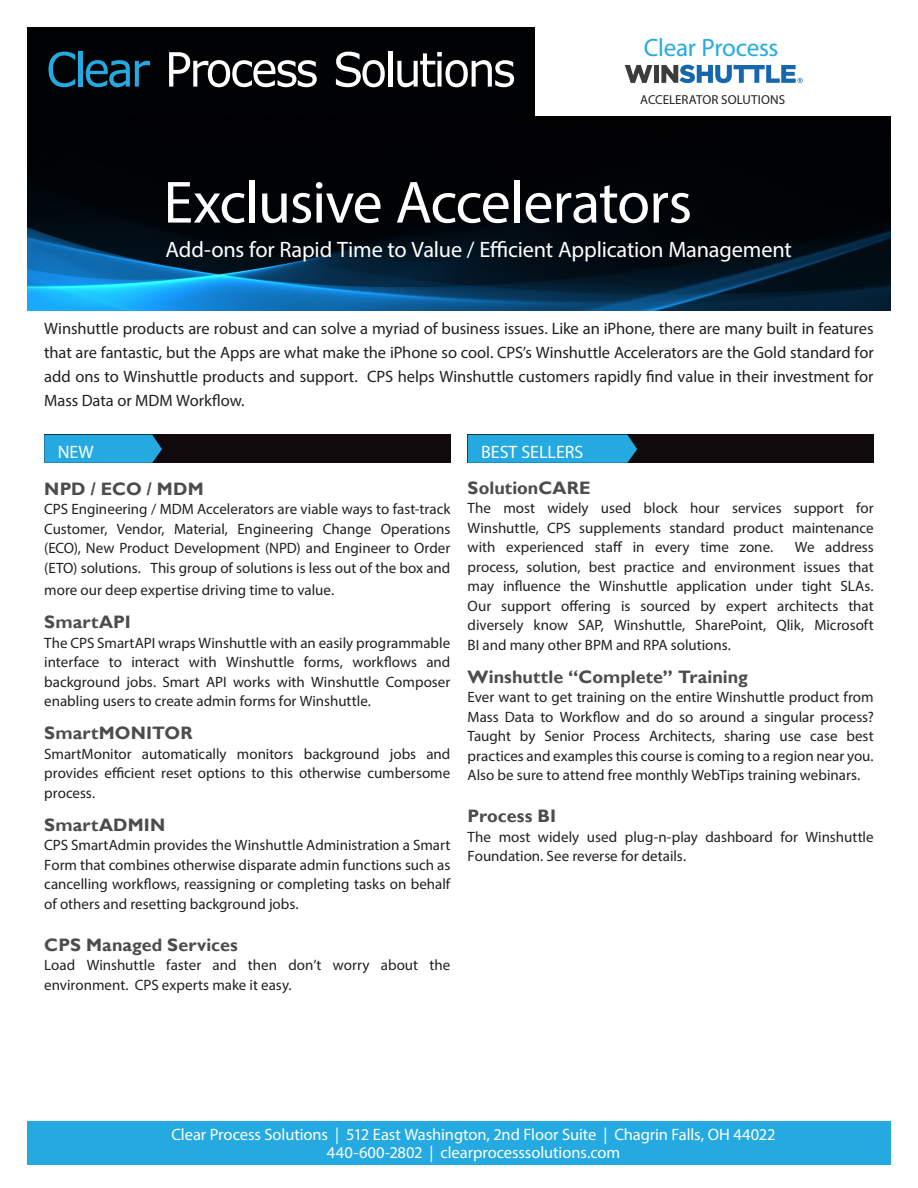
<style>
.page{position:relative;width:918px;height:1188px;background:#fff}
.page>*{position:absolute;margin:0;border:0;box-sizing:border-box;transform-origin:0 0}
.t1{font:60px "Myriad Pro";letter-spacing:-.02em;color:#fff}
.t2{font:25.2px "Myriad Pro";letter-spacing:-.01em;color:#24aae1}
.t3{font:22.35px "Myriad Pro";letter-spacing:-.01em;color:#fff}
.t4{font:700 18px "Gill Sans";letter-spacing:.005em;color:#4b4c4d}
.t5{font:18px "Myriad Pro";color:#fff}
.t6{font:16.5px/24px "Myriad Pro";letter-spacing:-.005em;color:#231f20;text-align:justify}
.t7{font:16.5px "Myriad Pro";letter-spacing:-.005em;color:#fff}
.t8{font:15px/19.5px "Myriad Pro";color:#231f20;text-align:justify}
.t9{font:13.05px "Myriad Pro";color:#231f20}
</style>
<div class="page">
<img style="left:27px;top:117px;width:864px;height:193px">
<div style="left:27px;top:27px;width:508px;height:90px;background:#010204"></div>
<div style="left:28px;top:1121px;width:863px;height:43px;background:#24aae1"></div>
<svg style="left:49px;top:52px;width:26px;height:35px"></svg>
<hr style="left:78px;top:51px;width:4px;height:36px;background:#24aae1">
<svg style="left:86px;top:60px;width:64px;height:27px"></svg>
<svg style="left:169px;top:52px;width:148px;height:35px"></svg>
<svg style="left:336px;top:52px;width:49px;height:35px"></svg>
<hr style="left:388px;top:51px;width:4px;height:36px;background:#fff">
<svg style="left:397px;top:52px;width:117px;height:35px"></svg>
<svg style="left:625px;top:65px;width:27px;height:18px"></svg>
<div style="left:654px;top:65px;width:5px;height:18px;background:#3c3c3c"></div>
<svg style="left:661px;top:65px;width:142px;height:18px"></svg>
<div style="left:44px;top:435px;width:406px;height:28px;background:#110a0c"></div>
<svg style="left:44px;top:435px;width:118px;height:28px;background:#23a2d6"></svg>
<div style="left:468px;top:435px;width:406px;height:28px;background:#110a0c"></div>
<div style="left:468px;top:435px;width:169px;height:28px;background:#24aae1"></div>
<p class="t2" style="left:644px;top:32px;width:136px">Clear Process</p>
<p class="t9" style="left:640px;top:91px;width:146px">ACCELERATOR SOLUTIONS</p>
<p class="t1" style="left:164px;top:165px;width:530px">Exclusive Accelerators</p>
<p class="t3" style="left:166px;top:236px;width:628px">Add-ons for Rapid Time to Value / Efficient Application Management</p>
<p class="t6" style="left:44px;top:316px;width:831px">Winshuttle products are robust and can solve a myriad of business issues. Like an iPhone, there are many built in features that are fantastic, but the Apps are what make the iPhone so cool. CPS’s Winshuttle Accelerators are the Gold standard for add ons to Winshuttle products and support. CPS helps Winshuttle customers rapidly find value in their investment for Mass Data or MDM Workflow.</p>
<p class="t5" style="left:58px;top:440px;width:38px">NEW</p>
<p class="t5" style="left:481px;top:440px;width:104px">BEST SELLERS</p>
<p class="t4" style="left:44px;top:478px;width:161px">NPD / ECO / MDM</p>
<p class="t8" style="left:44px;top:499px;width:408px">CPS Engineering / MDM Accelerators are viable ways to fast-track Customer, Vendor, Material, Engineering Change Operations (ECO), New Product Development (NPD) and Engineer to Order (ETO) solutions. This group of solutions is less out of the box and</p>
<p class="t8" style="left:44px;top:580px;width:291px">more our deep expertise driving time to value.</p>
<p class="t4" style="left:44px;top:611px;width:88px">SmartAPI</p>
<p class="t8" style="left:44px;top:633px;width:408px">The CPS SmartAPI wraps Winshuttle with an easily programmable interface to interact with Winshuttle forms, workflows and background jobs. Smart API works with Winshuttle Composer enabling users to create admin forms for Winshuttle.</p>
<p class="t4" style="left:44px;top:722px;width:150px">SmartMONITOR</p>
<p class="t8" style="left:44px;top:744px;width:408px">SmartMonitor automatically monitors background jobs and provides efficient reset options to this otherwise cumbersome process.</p>
<p class="t4" style="left:44px;top:814px;width:123px">SmartADMIN</p>
<p class="t8" style="left:44px;top:835px;width:408px">CPS SmartAdmin provides the Winshuttle Administration a Smart Form that combines otherwise disparate admin functions such as cancelling workflows, reassigning or completing tasks on behalf of others and resetting background jobs.</p>
<p class="t4" style="left:44px;top:934px;width:195px">CPS Managed Services</p>
<p class="t8" style="left:44px;top:955px;width:408px">Load Winshuttle faster and then don’t worry about the environment. CPS experts make it easy.</p>
<p class="t4" style="left:468px;top:477px;width:124px">SolutionCARE</p>
<p class="t8" style="left:468px;top:498px;width:408px">The most widely used block hour services support for Winshuttle, CPS supplements standard product maintenance with experienced staff in every time zone.</p>
<p class="t8" style="left:468px;top:537px;width:408px;text-indent:327px">We address process, solution, best practice and environment issues that may influence the Winshuttle application under tight SLAs.<br>Our support offering is sourced by expert architects that diversely know SAP, Winshuttle, SharePoint, Qlik, Microsoft BI and many other BPM and RPA solutions.</p>
<p class="t4" style="left:468px;top:666px;width:282px">Winshuttle “Complete” Training</p>
<p class="t8" style="left:468px;top:687px;width:408px">Ever want to get training on the entire Winshuttle product from Mass Data to Workflow and do so around a singular process?<br>Taught by Senior Process Architects, sharing use case best practices and examples this course is coming to a region near you.<br>Also be sure to attend free monthly WebTips training webinars.</p>
<p class="t4" style="left:468px;top:805px;width:90px">Process BI</p>
<p class="t8" style="left:468px;top:827px;width:408px">The most widely used plug-n-play dashboard for Winshuttle<br>Foundation. See reverse for details.</p>
<p class="t7" style="left:172px;top:1124px;width:605px">Clear Process Solutions | 512 East Washington, 2nd Floor Suite | Chagrin Falls, OH 44022</p>
<p class="t7" style="left:327px;top:1142px;width:295px">440-600-2802 | clearprocesssolutions.com</p>
</div>
